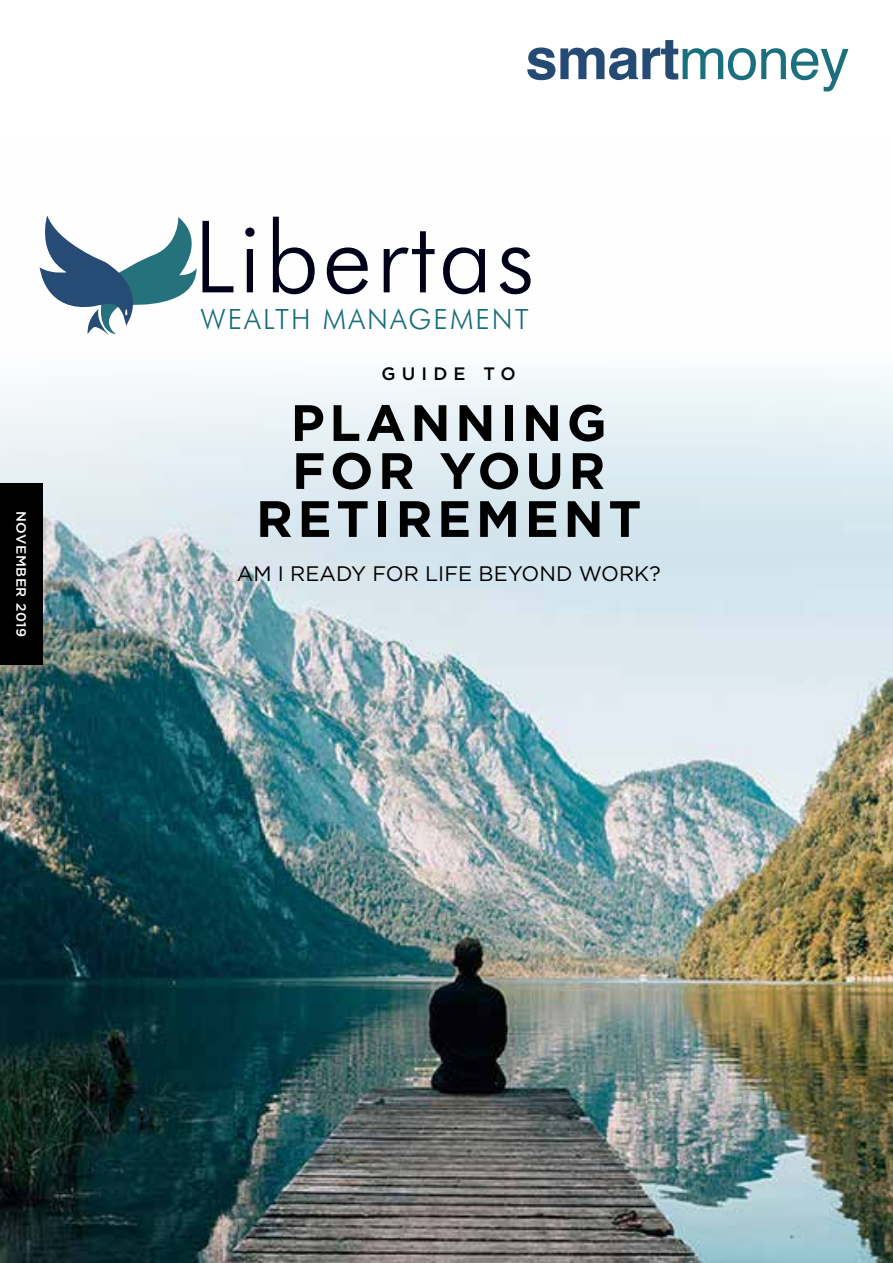
<style>
.page{position:relative;width:893px;height:1263px;background:#fff}
.page>*{position:absolute;margin:0;border:0;box-sizing:border-box;transform-origin:0 0}
.t1{font:300 100.05px "Futura BT";letter-spacing:.035em;color:#000019}
.t2{font:700 51px/48px "Gotham HTF";letter-spacing:.09em;color:#000;text-align:center}
.t3{font:300 28.05px "Futura BT";letter-spacing:.075em;color:#166d76}
.t4{font:21px "Gotham HTF";color:#000}
.t5{font:500 18px "Gotham HTF";letter-spacing:.34em;color:#000}
.t6{font:500 13.5px "Gotham HTF";letter-spacing:.04em;color:#fff}
</style>
<div class="page">
<img style="left:0;top:376px;width:893px;height:887px">
<div style="left:0;top:483px;width:43px;height:182px;background:#000"></div>
<svg style="left:40px;top:215px;width:157px;height:120px"></svg>
<svg style="left:527px;top:40px;width:321px;height:52px"></svg>
<p class="t6" style="left:29px;top:511px;width:128px;rotate:90deg">NOVEMBER 2019</p>
<h1 class="t1" style="left:194px;top:196px;width:343px">Libertas</h1>
<h3 class="t3" style="left:200px;top:302px;width:330px">WEALTH MANAGEMENT</h3>
<p class="t5" style="left:382px;top:363px;width:136px">GUIDE TO</p>
<h2 class="t2" style="left:256px;top:398px;width:387px">PLANNING<br>FOR YOUR<br>RETIREMENT</h2>
<p class="t4" style="left:237px;top:562px;width:425px">AM I READY FOR LIFE BEYOND WORK?</p>
</div>
